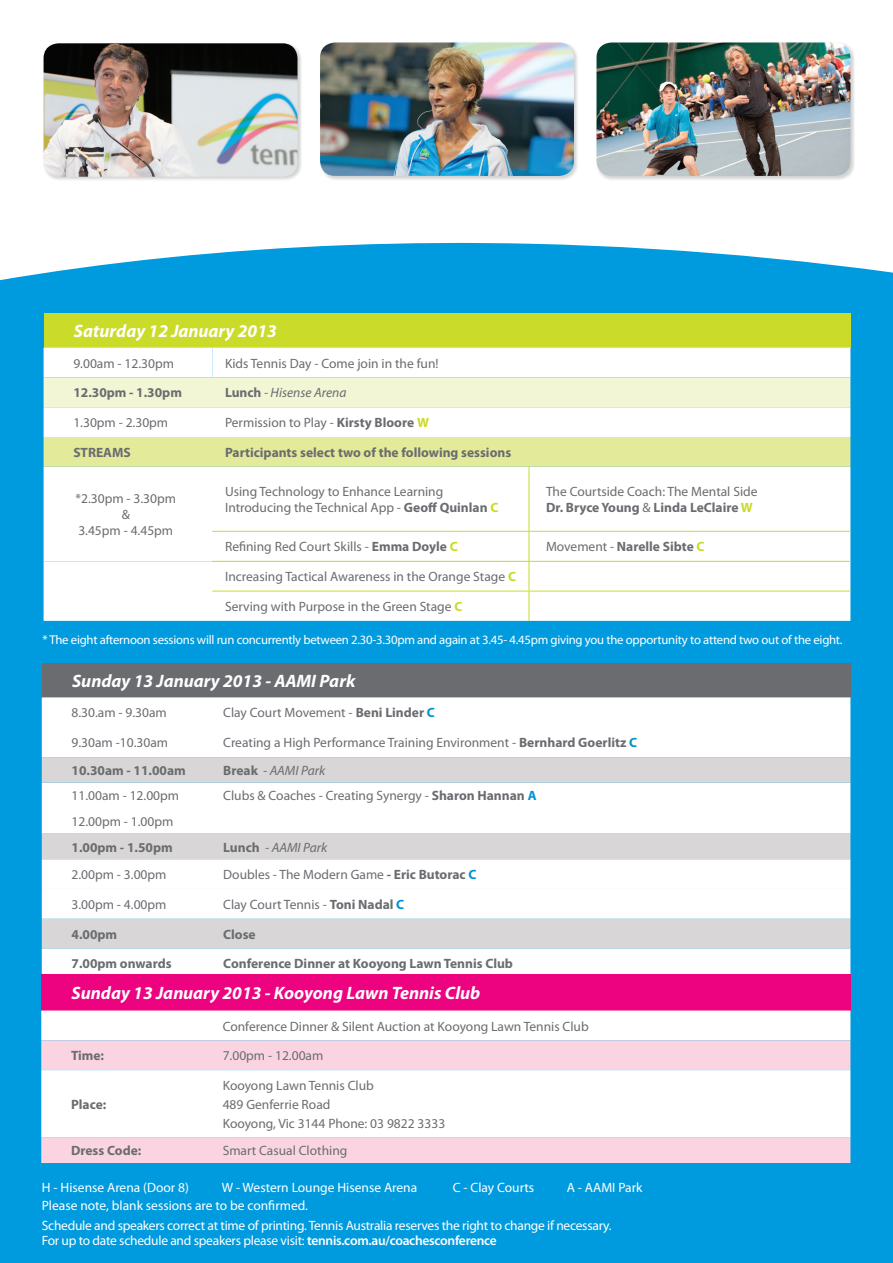
<style>
.page{position:relative;width:893px;height:1263px;background:#fff}
.page>*{position:absolute;margin:0;border:0;box-sizing:border-box;transform-origin:0 0}
.t1{font:italic 700 18px "Myriad Pro";color:#fff}
.t2{font:13.5px/16.2px "Myriad Pro";color:#6a6c70}
.t3{font:700 13.5px "Myriad Pro";color:#6a6c70}
.t4{font:13.5px/15px "Myriad Pro";letter-spacing:-.02em;color:#fff}
.t5{font:13.5px "Myriad Pro";color:#fff}
.t6{font:italic 13.5px "Myriad Pro";color:#6a6c70}
.t7{font:12.75px "Myriad Pro";letter-spacing:-.02em;color:#fff}
.s1{font-weight:700;font-style:normal}
.s2{font-weight:700}
.s3{font-weight:700;color:#cadb2a}
.s4{font-weight:400}
.s5{color:#cadb2a}
.s6{font-weight:700;color:#0093d0}
.s7{font-weight:600}
</style>
<div class="page">
<div style="left:0;top:243px;width:893px;height:1020px;background:#009bde"></div>
<div style="left:44px;top:314px;width:806px;height:34px;background:#cadb2a"></div>
<svg style="left:529px;top:348px;width:321px;height:273px"></svg>
<svg style="left:44px;top:348px;width:485px;height:273px"></svg>
<div style="left:44px;top:377px;width:806px;height:30px;background:#f2f6d5"></div>
<div style="left:44px;top:437px;width:806px;height:30px;background:#e3ea99"></div>
<hr style="left:529px;top:467px;width:1px;height:64px;background:#cadb2a">
<hr style="left:212px;top:531px;width:317px;height:1px;background:#cadb2a">
<hr style="left:529px;top:531px;width:321px;height:1px;background:#cadb2a">
<hr style="left:212px;top:561px;width:317px;height:1px;background:#cadb2a">
<hr style="left:529px;top:561px;width:321px;height:1px;background:#cadb2a">
<svg style="left:529px;top:532px;width:1px;height:59px"></svg>
<hr style="left:212px;top:591px;width:317px;height:1px;background:#cadb2a">
<hr style="left:529px;top:591px;width:321px;height:1px;background:#cadb2a">
<hr style="left:529px;top:591px;width:1px;height:30px;background:#cadb2a">
<div style="left:42px;top:663px;width:808px;height:34px;background:#6a6c70"></div>
<svg style="left:42px;top:697px;width:808px;height:60px"></svg>
<svg style="left:42px;top:757px;width:808px;height:132px"></svg>
<svg style="left:42px;top:889px;width:808px;height:85px"></svg>
<div style="left:41px;top:974px;width:809px;height:36px;background:#ed0280"></div>
<svg style="left:41px;top:1010px;width:809px;height:30px"></svg>
<div style="left:41px;top:1040px;width:809px;height:123px;background:#fad5e1"></div>
<svg style="left:41px;top:1070px;width:809px;height:67px"></svg>
<div style="left:43px;top:42px;width:259px;height:140px;background:#231f20;opacity:.2"></div>
<img style="left:44px;top:43px;width:253px;height:134px">
<div style="left:319px;top:42px;width:260px;height:139px;background:#231f20;opacity:.2"></div>
<img style="left:320px;top:43px;width:254px;height:133px">
<div style="left:596px;top:42px;width:259px;height:139px;background:#231f20;opacity:.2"></div>
<img style="left:596px;top:43px;width:254px;height:133px">
<h1 class="t1" style="left:74px;top:320px;width:204px">Saturday 12 January 2013</h1>
<p class="t2" style="left:73px;top:355px;width:102px">9.00am - 12.30pm</p>
<p class="t2" style="left:225px;top:355px;width:215px">Kids Tennis Day - Come join in the fun!</p>
<p class="t3" style="left:73px;top:384px;width:110px">12.30pm - 1.30pm</p>
<p class="t6" style="left:225px;top:384px;width:123px"><span class="s1">Lunch</span> - Hisense Arena</p>
<p class="t2" style="left:73px;top:414px;width:96px">1.30pm - 2.30pm</p>
<p class="t2" style="left:225px;top:414px;width:205px">Permission to Play - <span class="s2">Kirsty Bloore</span> <span class="s3">W</span></p>
<p class="t3" style="left:73px;top:444px;width:59px">STREAMS</p>
<p class="t3" style="left:225px;top:444px;width:288px">Participants select two of the following sessions</p>
<p class="t2" style="left:76px;top:490px;width:102px;text-align:center">*2.30pm - 3.30pm &amp;<br>3.45pm - 4.45pm</p>
<p class="t2" style="left:225px;top:483px;width:275px">Using Technology to Enhance Learning<br>Introducing the Technical App - <span class="s2">Geoff Quinlan</span> <span class="s3">C</span></p>
<p class="t2" style="left:546px;top:483px;width:213px">The Courtside Coach: The Mental Side<br><span class="s2">Dr. Bryce Young</span> &amp; <span class="s2">Linda LeClaire</span> <span class="s3">W</span></p>
<p class="t2" style="left:225px;top:538px;width:234px">Refining Red Court Skills - <span class="s2">Emma Doyle</span> <span class="s3">C</span></p>
<p class="t3" style="left:546px;top:538px;width:160px"><span class="s4">Movement -</span> Narelle Sibte <span class="s5">C</span></p>
<p class="t2" style="left:225px;top:568px;width:293px">Increasing Tactical Awareness in the Orange Stage <span class="s3">C</span></p>
<p class="t2" style="left:225px;top:598px;width:239px">Serving with Purpose in the Green Stage <span class="s3">C</span></p>
<p class="t7" style="left:43px;top:632px;width:801px">* The eight afternoon sessions will run concurrently between 2.30-3.30pm and again at 3.45- 4.45pm giving you the opportunity to attend two out of the eight.</p>
<h1 class="t1" style="left:72px;top:669px;width:285px">Sunday 13 January 2013 - AAMI Park</h1>
<p class="t2" style="left:72px;top:705px;width:97px">8.30.am - 9.30am</p>
<p class="t2" style="left:223px;top:705px;width:213px">Clay Court Movement - <span class="s2">Beni Linder</span> <span class="s6">C</span></p>
<p class="t2" style="left:72px;top:734px;width:98px">9.30am -10.30am</p>
<p class="t2" style="left:223px;top:734px;width:415px">Creating a High Performance Training Environment - <span class="s2">Bernhard Goerlitz</span> <span class="s6">C</span></p>
<p class="t3" style="left:72px;top:762px;width:116px">10.30am - 11.00am</p>
<p class="t6" style="left:223px;top:762px;width:103px"><span class="s1">Break</span> - AAMI Park</p>
<p class="t2" style="left:72px;top:788px;width:109px">11.00am - 12.00pm</p>
<p class="t2" style="left:223px;top:788px;width:315px">Clubs &amp; Coaches - Creating Synergy - <span class="s2">Sharon Hannan</span> <span class="s6">A</span></p>
<p class="t2" style="left:72px;top:813px;width:103px">12.00pm - 1.00pm</p>
<p class="t3" style="left:72px;top:838px;width:103px">1.00pm - 1.50pm</p>
<p class="t6" style="left:223px;top:839px;width:105px"><span class="s1">Lunch</span> - AAMI Park</p>
<p class="t2" style="left:72px;top:866px;width:96px">2.00pm - 3.00pm</p>
<p class="t2" style="left:223px;top:866px;width:255px">Doubles - The Modern Game <span class="s2">- Eric Butorac</span> <span class="s6">C</span></p>
<p class="t2" style="left:72px;top:896px;width:96px">3.00pm - 4.00pm</p>
<p class="t2" style="left:223px;top:896px;width:183px">Clay Court Tennis - <span class="s2">Toni Nadal</span> <span class="s6">C</span></p>
<p class="t3" style="left:72px;top:925px;width:47px">4.00pm</p>
<p class="t3" style="left:223px;top:925px;width:34px">Close</p>
<p class="t3" style="left:72px;top:955px;width:102px">7.00pm onwards</p>
<p class="t3" style="left:223px;top:955px;width:291px">Conference Dinner at Kooyong Lawn Tennis Club</p>
<h1 class="t1" style="left:72px;top:981px;width:410px">Sunday 13 January 2013 - Kooyong Lawn Tennis Club</h1>
<p class="t2" style="left:223px;top:1018px;width:368px">Conference Dinner &amp; Silent Auction at Kooyong Lawn Tennis Club</p>
<p class="t3" style="left:71px;top:1047px;width:35px">Time:</p>
<p class="t2" style="left:223px;top:1047px;width:102px">7.00pm - 12.00am</p>
<p class="t3" style="left:71px;top:1095px;width:37px">Place:</p>
<p class="t2" style="left:223px;top:1075px;width:224px;line-height:19.2px">Kooyong Lawn Tennis Club<br>489 Genferrie Road<br>Kooyong, Vic 3144 Phone: 03 9822 3333</p>
<p class="t3" style="left:71px;top:1142px;width:72px">Dress Code:</p>
<p class="t2" style="left:223px;top:1142px;width:126px">Smart Casual Clothing</p>
<p class="t5" style="left:42px;top:1179px;width:149px">H - Hisense Arena (Door 8)</p>
<p class="t5" style="left:222px;top:1179px;width:197px">W - Western Lounge Hisense Arena</p>
<p class="t5" style="left:453px;top:1179px;width:83px">C - Clay Courts</p>
<p class="t5" style="left:567px;top:1179px;width:77px">A - AAMI Park</p>
<p class="t5" style="left:42px;top:1197px;width:268px">Please note, blank sessions are to be confirmed.</p>
<p class="t4" style="left:42px;top:1217px;width:571px">Schedule and speakers correct at time of printing. Tennis Australia reserves the right to change if necessary.<br>For up to date schedule and speakers please visit: <span class="s7">tennis.com.au/coachesconference</span></p>
</div>
